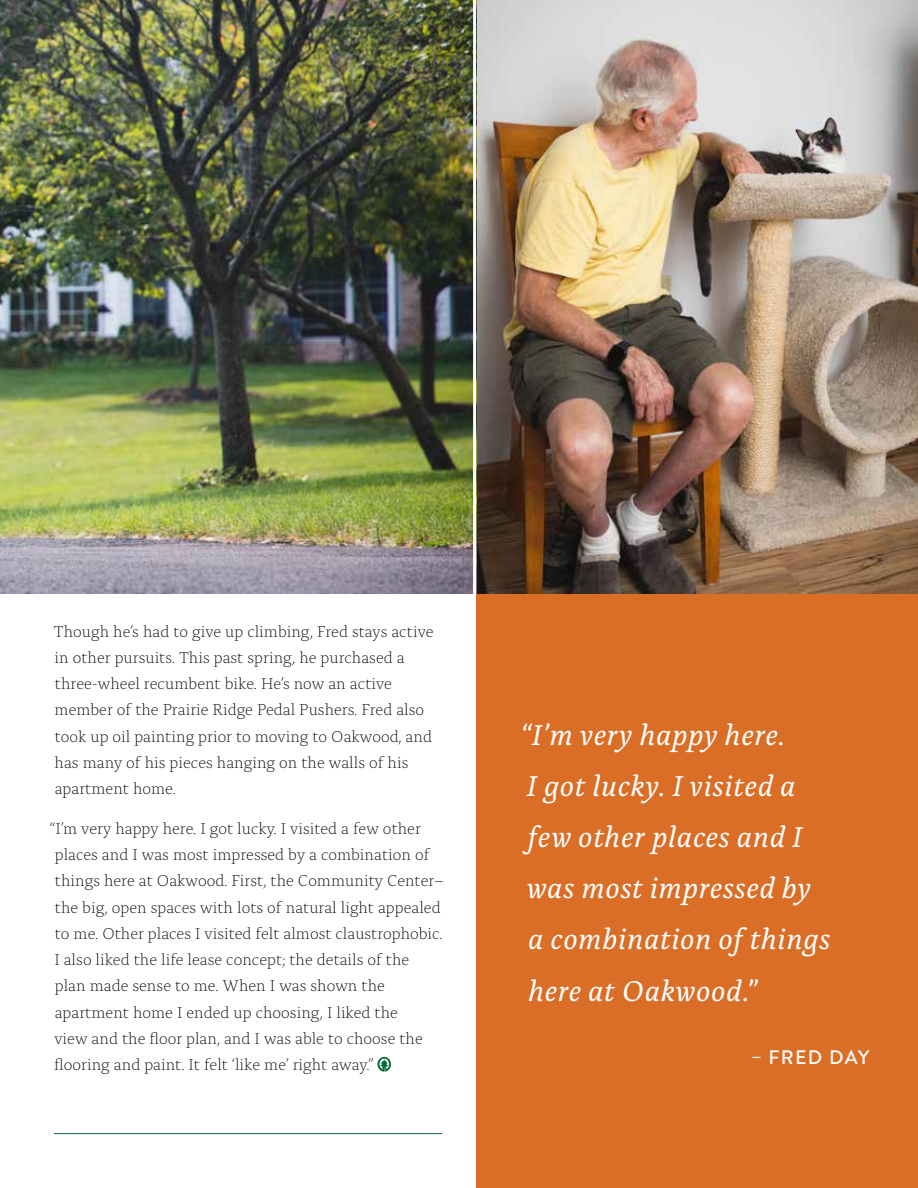
<style>
.page{position:relative;width:918px;height:1188px;background:#fff}
.page>*{position:absolute;margin:0;border:0;box-sizing:border-box;transform-origin:0 0}
.t1{font:italic 30px/51.3px "Alda OT";letter-spacing:.025em;color:#fff}
.t2{font:500 19.5px "Brandon Grotesque";letter-spacing:.07em;color:#fff}
.t3{font:300 16.5px/26.2px "Alda OT";color:#000}
</style>
<div class="page">
<svg style="left:377px;top:1056px;width:14px;height:16px"></svg>
<img style="left:0;top:0;width:918px;height:594px">
<div style="left:476px;top:594px;width:442px;height:594px;background:#da6e27"></div>
<hr style="left:473px;top:0;width:3px;height:594px;background:#fff">
<hr style="left:54px;top:1133px;width:388px;height:1px;background:#006c3a">
<p class="t3" style="left:54px;top:619px;width:381px">Though he’s had to give up climbing, Fred stays active in other pursuits. This past spring, he purchased a three-wheel recumbent bike. He’s now an active member of the Prairie Ridge Pedal Pushers. Fred also took up oil painting prior to moving to Oakwood, and has many of his pieces hanging on the walls of his apartment home.</p>
<p class="t3" style="left:50px;top:817px;width:395px">“I’m very happy here. I got lucky. I visited a few other places and I was most impressed by a combination of things here at Oakwood. First, the Community Center– the big, open spaces with lots of natural light appealed to me. Other places I visited felt almost claustrophobic.<br>I also liked the life lease concept; the details of the<br>plan made sense to me. When I was shown the apartment home I ended up choosing, I liked the<br>view and the floor plan, and I was able to choose the flooring and paint. It felt ‘like me’ right away.”</p>
<h1 class="t1" style="left:520px;top:712px;width:312px">“I’m very happy here.<br>I got lucky. I visited a few other places and I was most impressed by<br>a combination of things here at Oakwood.”</h1>
<p class="t2" style="left:751px;top:1044px;width:120px">– FRED DAY</p>
</div>
